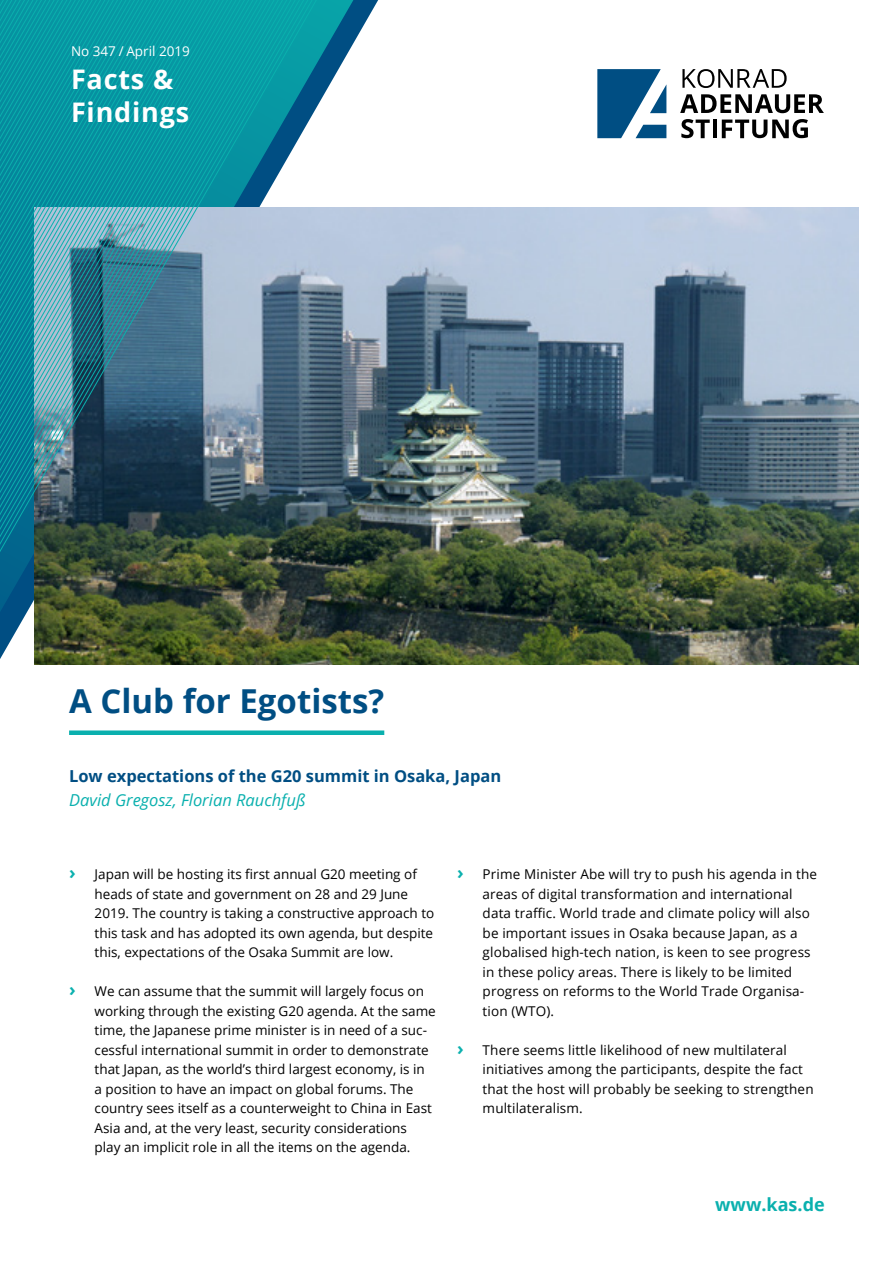
<style>
.page{position:relative;width:893px;height:1263px;background:#fff}
.page>*{position:absolute;margin:0;border:0;box-sizing:border-box;transform-origin:0 0}
.t1{font:700 33px "Open Sans";color:#004e83}
.t2{font:700 27px/33px "Open Sans";letter-spacing:.03em;color:#fff}
.t3{font:700 18px "Open Sans";color:#0ab0ae}
.t4{font:700 16.5px "Open Sans";color:#004e83}
.t5{font:italic 16.5px "Open Sans";color:#0ab0ae}
.t6{font:13.5px/19.5px "Open Sans";color:#000}
.t7{font:13.5px "Open Sans";color:#fff}
.s1{font-weight:700;font-size:18px;color:#0ab0ae}
</style>
<div class="page">
<svg style="left:682px;top:69px;width:105px;height:19px"></svg>
<svg style="left:680px;top:94px;width:144px;height:19px"></svg>
<svg style="left:681px;top:119px;width:29px;height:19px"></svg>
<hr style="left:713px;top:120px;width:4px;height:18px;background:#000">
<svg style="left:722px;top:119px;width:86px;height:19px"></svg>
<svg style="left:597px;top:69px;width:69px;height:69px"></svg>
<svg style="left:0;top:0;width:361px;height:634px"></svg>
<img style="left:35px;top:207px;width:823px;height:458px">
<img style="left:0;top:0;width:346px;height:587px">
<div style="left:69px;top:730px;width:315px;height:5px;background:#0ab0ae"></div>
<p class="t7" style="left:71px;top:41px;width:120px">No 347 / April 2019</p>
<h2 class="t2" style="left:71px;top:62px;width:120px">Facts &amp;<br>Findings</h2>
<h1 class="t1" style="left:69px;top:678px;width:317px">A Club for Egotists?</h1>
<p class="t4" style="left:69px;top:764px;width:434px">Low expectations of the G20 summit in Osaka, Japan</p>
<p class="t5" style="left:69px;top:788px;width:238px">David Gregosz, Florian Rauchfuß</p>
<p class="t6" style="left:95px;top:864px;width:341px;text-indent:-26px"><span class="s1">›</span> Japan will be hosting its first annual G20 meeting of heads of state and government on 28 and 29 June 2019. The country is taking a constructive approach to this task and has adopted its own agenda, but despite this, expectations of the Osaka Summit are low.</p>
<p class="t6" style="left:95px;top:981px;width:343px;text-indent:-26px"><span class="s1">›</span> We can assume that the summit will largely focus on working through the existing G20 agenda. At the same time, the Japanese prime minister is in need of a suc&shy;cessful international summit in order to demonstrate that Japan, as the world’s third largest economy, is in<br>a position to have an impact on global forums. The country sees itself as a counterweight to China in East Asia and, at the very least, security considerations play an implicit role in all the items on the agenda.</p>
<p class="t6" style="left:483px;top:864px;width:336px;text-indent:-26px"><span class="s1">›</span> Prime Minister Abe will try to push his agenda in the areas of digital transformation and international data traffic. World trade and climate policy will also be important issues in Osaka because Japan, as a globalised high-tech nation, is keen to see progress in these policy areas. There is likely to be limited progress on reforms to the World Trade Organisa&shy;tion (WTO).</p>
<p class="t6" style="left:483px;top:1040px;width:332px;text-indent:-26px"><span class="s1">›</span> There seems little likelihood of new multilateral initiatives among the participants, despite the fact that the host will probably be seeking to strengthen multilateralism.</p>
<h3 class="t3" style="left:715px;top:1191px;width:111px">www.kas.de</h3>
</div>
